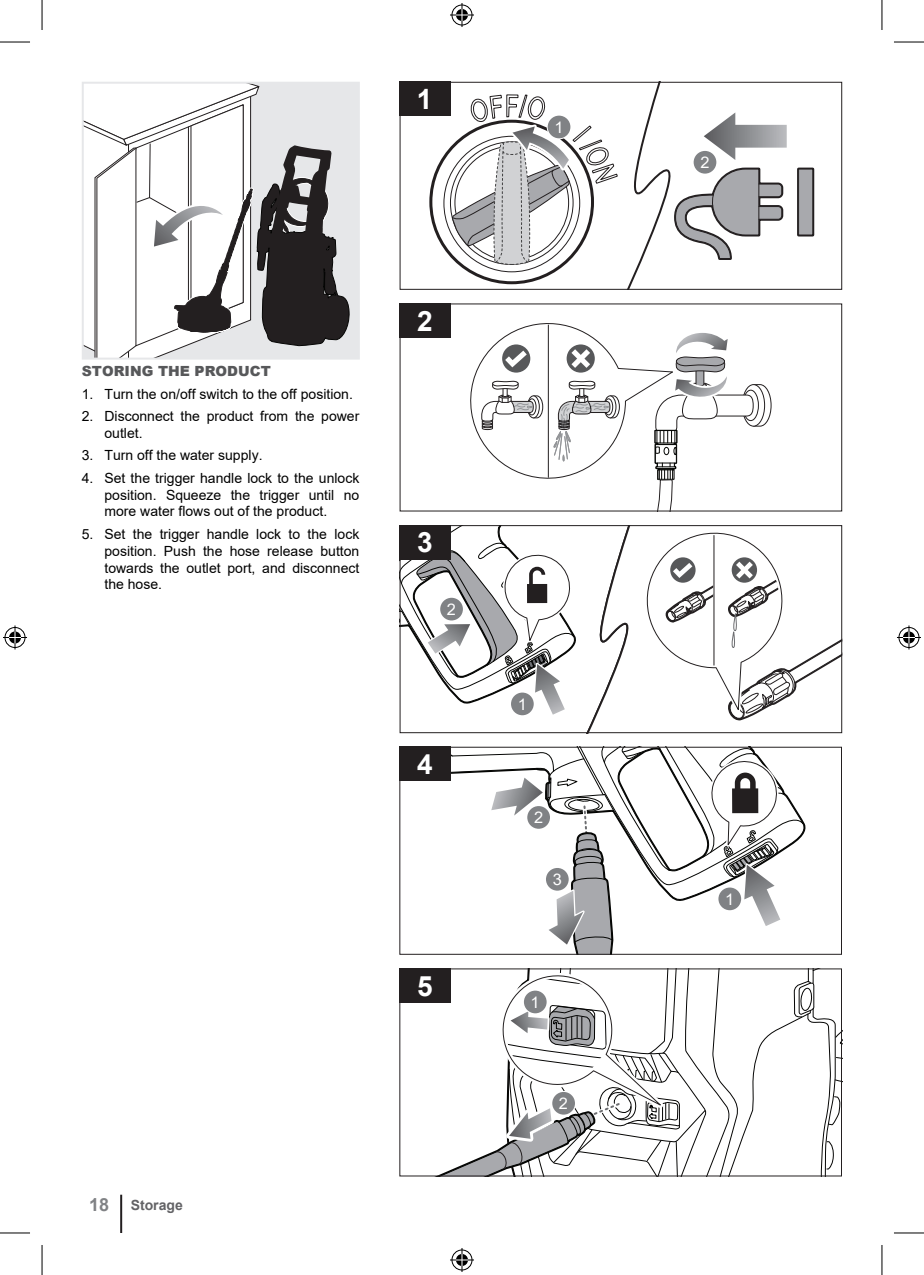
<style>
.page{position:relative;width:924px;height:1275px;background:#fff}
.page>*{position:absolute;margin:0;border:0;box-sizing:border-box;transform-origin:0 0}
.Step_number{font:700 28px "Arial";color:#fff}
.t1{font:16px "Arial";color:#fff}
.t2{font:14px/16.8px "Arial";color:#000;text-align:justify}
.Title_Header{font:900 14px "Arial";color:#57585a}
.t3{font:700 14px "Arial";color:#636366}
.s1{font-size:18px;color:#808285}
</style>
<div class="page">
<hr style="left:120px;top:1194px;width:2px;height:39px;background:#231f20">
<div style="left:83px;top:83px;width:275px;height:275px;background:#e6e7e9"></div>
<svg style="left:85px;top:85px;width:264px;height:271px"></svg>
<div style="left:82px;top:82px;width:277px;height:277px;border:2px solid #e6e7e9"></div>
<div style="left:796px;top:168px;width:17px;height:68px;border:3px solid #231f20"></div>
<div style="left:798px;top:169px;width:14px;height:66px;background:#a8a9ad"></div>
<div style="left:797px;top:169px;width:15px;height:66px;border:1px solid #231f20"></div>
<svg style="left:451px;top:84px;width:335px;height:204px"></svg>
<div style="left:546px;top:115px;width:25px;height:24px;border:2px solid #fff;border-radius:50%"></div>
<div style="left:547px;top:116px;width:23px;height:22px;background:#808285;border-radius:50%"></div>
<div style="left:692px;top:150px;width:25px;height:25px;border:2px solid #fff;border-radius:50%"></div>
<div style="left:693px;top:151px;width:23px;height:23px;background:#808285;border-radius:50%"></div>
<div style="left:399px;top:82px;width:442px;height:208px;border:1px solid #231f20"></div>
<svg style="left:470px;top:323px;width:301px;height:186px"></svg>
<div style="left:399px;top:303px;width:51px;height:34px;background:#231f20"></div>
<svg style="left:401px;top:527px;width:438px;height:204px"></svg>
<div style="left:510px;top:691px;width:24px;height:25px;border:2px solid #fff;border-radius:50%"></div>
<div style="left:511px;top:692px;width:22px;height:23px;background:#808285;border-radius:50%"></div>
<div style="left:439px;top:597px;width:24px;height:24px;border:2px solid #fff;border-radius:50%"></div>
<div style="left:440px;top:598px;width:22px;height:22px;background:#808285;border-radius:50%"></div>
<div style="left:399px;top:525px;width:442px;height:208px;border:1px solid #231f20"></div>
<svg style="left:450px;top:748px;width:353px;height:204px"></svg>
<div style="left:717px;top:886px;width:24px;height:25px;border:2px solid #fff;border-radius:50%"></div>
<div style="left:718px;top:887px;width:22px;height:23px;background:#808285;border-radius:50%"></div>
<div style="left:526px;top:805px;width:24px;height:24px;border:2px solid #fff;border-radius:50%"></div>
<div style="left:527px;top:806px;width:22px;height:22px;background:#808285;border-radius:50%"></div>
<div style="left:544px;top:867px;width:25px;height:24px;border:2px solid #fff;border-radius:50%"></div>
<div style="left:545px;top:868px;width:23px;height:22px;background:#808285;border-radius:50%"></div>
<div style="left:399px;top:746px;width:442px;height:208px;border:1px solid #231f20"></div>
<div style="left:399px;top:525px;width:51px;height:34px;background:#231f20"></div>
<div style="left:399px;top:747px;width:51px;height:34px;background:#231f20"></div>
<div style="left:399px;top:82px;width:51px;height:34px;background:#231f20"></div>
<svg style="left:401px;top:968px;width:441px;height:208px"></svg>
<div style="left:522px;top:989px;width:25px;height:25px;border:2px solid #fff;border-radius:50%"></div>
<div style="left:523px;top:990px;width:23px;height:23px;background:#808285;border-radius:50%"></div>
<div style="left:551px;top:1091px;width:24px;height:24px;border:2px solid #fff;border-radius:50%"></div>
<div style="left:552px;top:1092px;width:22px;height:22px;background:#808285;border-radius:50%"></div>
<div style="left:399px;top:968px;width:51px;height:34px;background:#231f20"></div>
<hr style="left:0;top:42px;width:30px;height:1px;background:#000">
<hr style="left:893px;top:42px;width:30px;height:1px;background:#000">
<hr style="left:0;top:1232px;width:30px;height:1px;background:#000">
<hr style="left:893px;top:1232px;width:30px;height:1px;background:#000">
<hr style="left:42px;top:0;width:1px;height:30px;background:#000">
<hr style="left:42px;top:1245px;width:1px;height:30px;background:#000">
<hr style="left:881px;top:0;width:1px;height:30px;background:#000">
<hr style="left:881px;top:1245px;width:1px;height:30px;background:#000">
<svg style="left:450px;top:3px;width:24px;height:24px"></svg>
<svg style="left:450px;top:1248px;width:24px;height:24px"></svg>
<svg style="left:3px;top:625px;width:24px;height:24px"></svg>
<svg style="left:897px;top:625px;width:23px;height:24px"></svg>
<p class="Step_number" style="left:416px;top:79px;width:17px">1</p>
<p class="t1" style="left:554px;top:116px;width:11px">1</p>
<p class="Title_Header" style="left:82px;top:361px;width:190px">STORING THE PRODUCT</p>
<p class="t2" style="left:82px;top:385px;width:272px">1. Turn the on/off switch to the off position.</p>
<p class="t2" style="left:104px;top:408px;width:256px;text-indent:-23px">2. Disconnect the product from the power outlet.</p>
<p class="t2" style="left:82px;top:447px;width:182px">3. Turn off the water supply.</p>
<p class="t2" style="left:104px;top:469px;width:256px;text-indent:-23px">4. Set the trigger handle lock to the unlock position. Squeeze the trigger until no more water flows out of the product.</p>
<p class="t2" style="left:104px;top:525px;width:256px;text-indent:-23px">5. Set the trigger handle lock to the lock position. Push the hose release button towards the outlet port, and disconnect the hose.</p>
<p class="Step_number" style="left:417px;top:301px;width:17px">2</p>
<p class="Step_number" style="left:417px;top:523px;width:17px">3</p>
<p class="t1" style="left:446px;top:598px;width:11px">2</p>
<p class="Step_number" style="left:417px;top:744px;width:17px">4</p>
<p class="Step_number" style="left:417px;top:966px;width:17px">5</p>
<p class="t3" style="left:89px;top:1195px;width:95px"><span class="s1">18</span> Storage</p>
<p class="t1" style="left:517px;top:693px;width:11px">1</p>
<p class="t1" style="left:533px;top:806px;width:11px">2</p>
<p class="t1" style="left:552px;top:868px;width:11px">3</p>
<p class="t1" style="left:530px;top:991px;width:11px">1</p>
<p class="t1" style="left:558px;top:1092px;width:11px">2</p>
<p class="t1" style="left:700px;top:152px;width:11px">2</p>
<p class="t1" style="left:724px;top:888px;width:11px">1</p>
</div>
